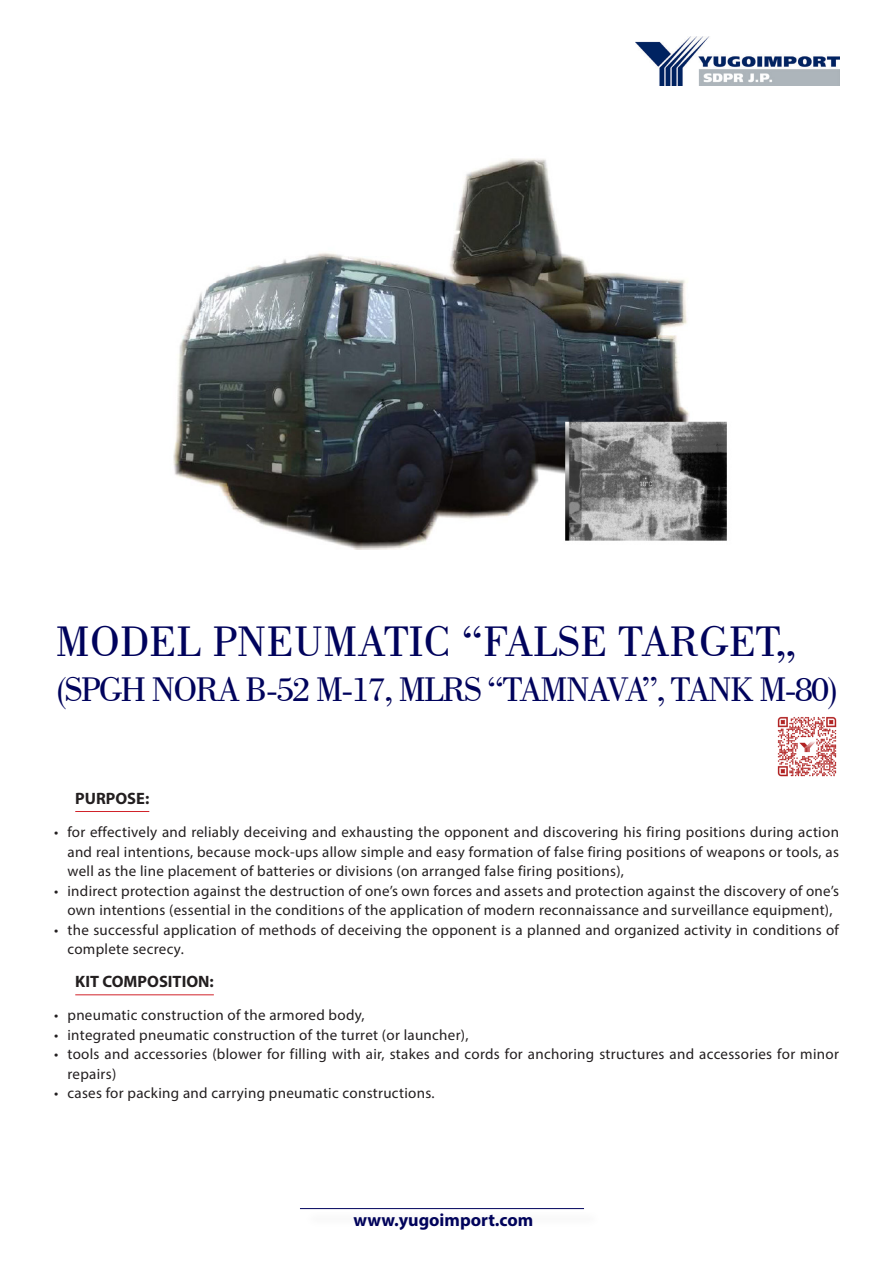
<style>
.page{position:relative;width:893px;height:1263px;background:#fff}
.page>*{position:absolute;margin:0;border:0;box-sizing:border-box;transform-origin:0 0}
.Naslov{font:45px "Bodoni BT";color:#00035c}
.Naslov-2{font:36px "Bodoni BT";letter-spacing:-.05em;color:#00035c}
.t1{font:700 18px "Myriad Pro";color:#00035c}
.mali_podnaslov{font:700 16.5px "Myriad Pro";color:#231f20}
.t2{font:15px/19.5px "Myriad Pro";letter-spacing:.02em;color:#231f20}
</style>
<div class="page">
<img style="left:635px;top:37px;width:204px;height:48px">
<hr style="left:300px;top:1208px;width:284px;height:1px;background:#00035c">
<img style="left:777px;top:716px;width:60px;height:61px">
<img style="left:173px;top:158px;width:554px;height:392px">
<hr style="left:75px;top:811px;width:74px;height:1px;background:#d1232a">
<hr style="left:75px;top:994px;width:139px;height:1px;background:#d1232a">
<p class="Naslov" style="left:56px;top:613px;width:743px">MODEL PNEUMATIC “FALSE TARGET„</p>
<p class="Naslov-2" style="left:56px;top:667px;width:785px">(SPGH NORA B-52 M-17, MLRS “TAMNAVA”, TANK M-80)</p>
<p class="mali_podnaslov" style="left:75px;top:788px;width:76px">PURPOSE:</p>
<p class="t2" style="left:68px;top:822px;width:773px;text-align:justify;text-indent:-14px">• for effectively and reliably deceiving and exhausting the opponent and discovering his firing positions during action and real intentions, because mock-ups allow simple and easy formation of false firing positions of weapons or tools, as well as the line placement of batteries or divisions (on arranged false firing positions),</p>
<p class="t2" style="left:54px;top:880px;width:786px;text-align:center">• indirect protection against the destruction of one’s own forces and assets and protection against the discovery of one’s own intentions (essential in the conditions of the application of modern reconnaissance and surveillance equipment),</p>
<p class="t2" style="left:68px;top:919px;width:773px;text-indent:-14px">• the successful application of methods of deceiving the opponent is a planned and organized activity in conditions of complete secrecy.</p>
<p class="mali_podnaslov" style="left:75px;top:971px;width:140px">KIT COMPOSITION:</p>
<p class="t2" style="left:54px;top:1005px;width:312px">• pneumatic construction of the armored body,</p>
<p class="t2" style="left:54px;top:1025px;width:416px">• integrated pneumatic construction of the turret (or launcher),</p>
<p class="t2" style="left:68px;top:1044px;width:773px;text-indent:-14px">• tools and accessories (blower for filling with air, stakes and cords for anchoring structures and accessories for minor repairs)</p>
<p class="t2" style="left:54px;top:1083px;width:382px">• cases for packing and carrying pneumatic constructions.</p>
<p class="t1" style="left:353px;top:1208px;width:182px">www.yugoimport.com</p>
</div>
